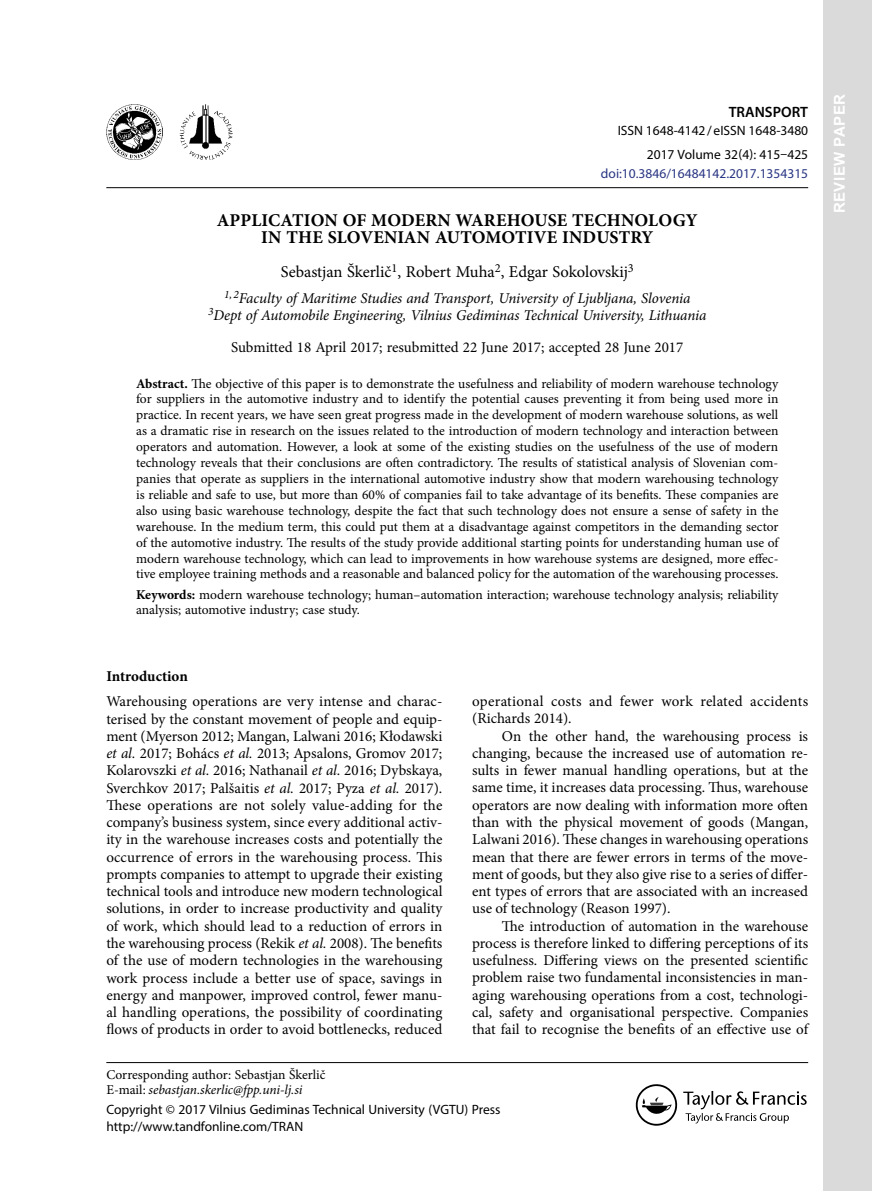
<style>
.page{position:relative;width:872px;height:1191px;background:#fff}
.page>*{position:absolute;margin:0;border:0;box-sizing:border-box;transform-origin:0 0}
.t1{font:700 18px/17.2px "Min Symb";letter-spacing:.01em;color:#000;text-align:center}
.t2{font:16.5px "Min Symb";color:#000}
.t3{font:15px/17.2px "Min Symb";color:#000;text-align:justify}
.t4{font:italic 15px/17.2px "Min Symb";letter-spacing:-.01em;color:#000;text-align:center}
.t5{font:700 15px "Min Symb";letter-spacing:-.005em;color:#000}
.t6{font:700 15px "Arial";letter-spacing:.035em;color:#fff}
.t7{font:600 15px "Myriad Pro";color:#000}
.t8{font:13.5px/15.9px "Min Symb";letter-spacing:-.005em;color:#000}
.t9{font:13.5px/23.9px "Myriad Pro";color:#000;text-align:right}
.t10{font:13.5px "Myriad Pro";color:#283583}
.s1{font-weight:700}
.s2{font-style:italic}
</style>
<div class="page">
<hr style="left:106px;top:187px;width:702px;height:1px;background:#000">
<hr style="left:106px;top:1062px;width:702px;height:1px;background:#000">
<svg style="left:636px;top:1084px;width:41px;height:41px"></svg>
<svg style="left:683px;top:1091px;width:123px;height:32px"></svg>
<img style="left:106px;top:104px;width:56px;height:56px">
<img style="left:180px;top:104px;width:52px;height:56px">
<div style="left:823px;top:0;width:49px;height:1191px;background:#dadada"></div>
<p class="t7" style="left:728px;top:102px;width:81px">TRANSPORT</p>
<p class="t9" style="left:617px;top:119px;width:192px">ISSN 1648-4142/eISSN 1648-3480<br>2017 Volume 32(4): 415–425</p>
<p class="t10" style="left:601px;top:165px;width:209px">doi:10.3846/16484142.2017.1354315</p>
<p class="t1" style="left:217px;top:211px;width:482px">APPLICATION OF MODERN WAREHOUSE TECHNOLOGY<br>IN THE SLOVENIAN AUTOMOTIVE INDUSTRY</p>
<p class="t2" style="left:281px;top:261px;width:355px">Sebastjan Škerlič<sup>1</sup>, Robert Muha<sup>2</sup>, Edgar Sokolovskij<sup>3</sup></p>
<p class="t4" style="left:208px;top:290px;width:500px"><sup>1,</sup> <sup>2</sup>Faculty of Maritime Studies and Transport, University of Ljubljana, Slovenia<br><sup>3</sup>Dept of Automobile Engineering, Vilnius Gediminas Technical University, Lithuania</p>
<p class="t3" style="left:231px;top:339px;width:453px">Submitted 18 April 2017; resubmitted 22 June 2017; accepted 28 June 2017</p>
<p class="t8" style="left:136px;top:375px;width:644px;text-align:justify"><span class="s1">Abstract.</span> The objective of this paper is to demonstrate the usefulness and reliability of modern warehouse technology for suppliers in the automotive industry and to identify the potential causes preventing it from being used more in practice. In recent years, we have seen great progress made in the development of modern warehouse solutions, as well as a dramatic rise in research on the issues related to the introduction of modern technology and interaction between operators and automation. However, a look at some of the existing studies on the usefulness of the use of modern technology reveals that their conclusions are often contradictory. The results of statistical analysis of Slovenian com&shy;panies that operate as suppliers in the international automotive industry show that modern warehousing technology is reliable and safe to use, but more than 60% of companies fail to take advantage of its benefits. These companies are also using basic warehouse technology, despite the fact that such technology does not ensure a sense of safety in the warehouse. In the medium term, this could put them at a disadvantage against competitors in the demanding sector of the automotive industry. The results of the study provide additional starting points for understanding human use of modern warehouse technology, which can lead to improvements in how warehouse systems are designed, more effec&shy;tive employee training methods and a reasonable and balanced policy for the automation of the warehousing processes.</p>
<p class="t8" style="left:136px;top:586px;width:644px"><span class="s1">Keywords:</span> modern warehouse technology; human–automation interaction; warehouse technology analysis; reliability analysis; automotive industry; case study.</p>
<p class="t5" style="left:106px;top:665px;width:83px">Introduction</p>
<p class="t3" style="left:106px;top:693px;width:338px">Warehousing operations are very intense and charac&shy;terised by the constant movement of people and equip&shy;ment (Myerson 2012; Mangan, Lalwani 2016; Kłodawski <span class="s2">et al.</span> 2017; Bohács <span class="s2">et al.</span> 2013; Apsalons, Gromov 2017; Kolarovszki <span class="s2">et al.</span> 2016; Nathanail <span class="s2">et al.</span> 2016; Dybskaya, Sverchkov 2017; Palšaitis <span class="s2">et al.</span> 2017; Pyza <span class="s2">et al.</span> 2017).<br>These operations are not solely value-adding for the company’s business system, since every additional activ&shy;ity in the warehouse increases costs and potentially the occurrence of errors in the warehousing process. This prompts companies to attempt to upgrade their existing technical tools and introduce new modern technological solutions, in order to increase productivity and quality of work, which should lead to a reduction of errors in the warehousing process (Rekik <span class="s2">et al.</span> 2008). The benefits of the use of modern technologies in the warehousing work process include a better use of space, savings in energy and manpower, improved control, fewer manu&shy;al handling operations, the possibility of coordinating flows of products in order to avoid bottlenecks, reduced</p>
<p class="t3" style="left:472px;top:693px;width:337px">operational costs and fewer work related accidents (Richards 2014).</p>
<p class="t3" style="left:472px;top:727px;width:337px;text-indent:30px">On the other hand, the warehousing process is changing, because the increased use of automation re&shy;sults in fewer manual handling operations, but at the same time, it increases data processing. Thus, warehouse operators are now dealing with information more often than with the physical movement of goods (Mangan, Lalwani 2016). These changes in warehousing operations mean that there are fewer errors in terms of the move&shy;ment of goods, but they also give rise to a series of differ&shy;ent types of errors that are associated with an increased use of technology (Reason 1997).</p>
<p class="t3" style="left:472px;top:917px;width:337px;text-indent:30px">The introduction of automation in the warehouse process is therefore linked to differing perceptions of its usefulness. Differing views on the presented scientific problem raise two fundamental inconsistencies in man&shy;aging warehousing operations from a cost, technologi&shy;cal, safety and organisational perspective. Companies that fail to recognise the benefits of an effective use of</p>
<p class="t8" style="left:106px;top:1067px;width:221px;line-height:15px">Corresponding author: Sebastjan Škerlič<br>E-mail: <span class="s2">sebastjan.skerlic@fpp.uni-lj.si</span></p>
<p class="t9" style="left:106px;top:1101px;width:396px;line-height:16.2px;text-align:left">Copyright © 2017 Vilnius Gediminas Technical University (VGTU) Press http://www.tandfonline.com/TRAN</p>
<p class="t6" style="left:829px;top:213px;width:121px;rotate:-90deg">REVIEW PAPER</p>
</div>
